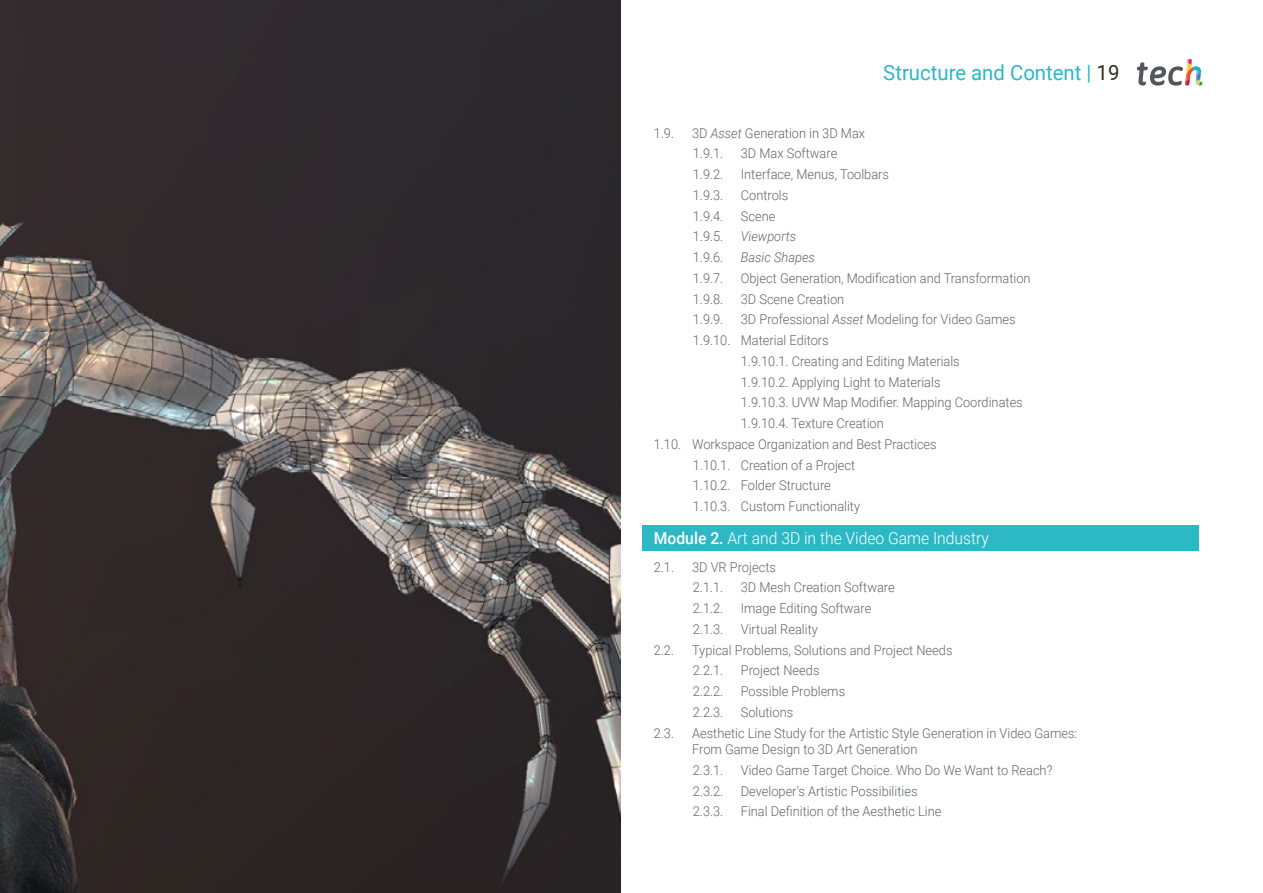
<style>
.page{position:relative;width:1263px;height:893px;background:#fff}
.page>*{position:absolute;margin:0;border:0;box-sizing:border-box;transform-origin:0 0}
.t1{font:21px "Roboto";color:#2db8c5}
.t2{font:300 16.5px "Roboto";color:#fff;scale:.95 1}
.t3{font:300 13.5px/20.7px "Roboto";color:#61646a;scale:.95 1}
.t4{font:italic 300 13.5px "Roboto";color:#61646a;scale:.95 1}
.s1{font-style:italic}
.s2{color:#312e20}
.s3{font-weight:500}
</style>
<div class="page">
<img style="left:0;top:0;width:621px;height:893px">
<svg style="left:1137px;top:59px;width:65px;height:27px"></svg>
<div style="left:643px;top:526px;width:556px;height:25px;background:#2db8c5"></div>
<p class="t3" style="left:654px;top:122px;width:23px">1.9.</p>
<p class="t3" style="left:692px;top:122px;width:184px">3D <span class="s1">Asset</span> Generation in 3D Max<br>1.9.1.</p>
<p class="t3" style="left:741px;top:143px;width:103px">3D Max Software</p>
<h1 class="t1" style="left:883px;top:57px;width:238px">Structure and Content | <span class="s2">19</span></h1>
<p class="t3" style="left:693px;top:164px;width:34px">1.9.2.</p>
<p class="t3" style="left:741px;top:164px;width:158px">Interface, Menus, Toolbars</p>
<p class="t3" style="left:693px;top:184px;width:34px">1.9.3.</p>
<p class="t3" style="left:741px;top:184px;width:51px">Controls</p>
<p class="t3" style="left:693px;top:205px;width:34px">1.9.4.</p>
<p class="t3" style="left:741px;top:205px;width:38px">Scene</p>
<p class="t3" style="left:693px;top:226px;width:34px">1.9.5.</p>
<p class="t4" style="left:741px;top:227px;width:60px">Viewports</p>
<p class="t3" style="left:693px;top:247px;width:34px">1.9.6.</p>
<p class="t4" style="left:741px;top:248px;width:79px">Basic Shapes</p>
<p class="t3" style="left:693px;top:267px;width:34px">1.9.7.</p>
<p class="t3" style="left:741px;top:267px;width:306px">Object Generation, Modification and Transformation</p>
<p class="t3" style="left:693px;top:288px;width:34px">1.9.8.</p>
<p class="t3" style="left:741px;top:288px;width:110px">3D Scene Creation</p>
<p class="t3" style="left:693px;top:309px;width:34px">1.9.9.</p>
<p class="t3" style="left:741px;top:309px;width:291px">3D Professional <span class="s1">Asset</span> Modeling for Video Games</p>
<p class="t3" style="left:693px;top:330px;width:145px">1.9.10. Material Editors</p>
<p class="t3" style="left:741px;top:350px;width:232px">1.9.10.1. Creating and Editing Materials</p>
<p class="t3" style="left:741px;top:371px;width:212px">1.9.10.2. Applying Light to Materials</p>
<p class="t3" style="left:741px;top:392px;width:298px">1.9.10.3. UVW Map Modifier. Mapping Coordinates</p>
<p class="t3" style="left:741px;top:413px;width:152px">1.9.10.4. Texture Creation</p>
<p class="t3" style="left:654px;top:433px;width:299px">1.10. Workspace Organization and Best Practices</p>
<p class="t3" style="left:693px;top:454px;width:172px">1.10.1. Creation of a Project</p>
<p class="t3" style="left:693px;top:475px;width:147px">1.10.2. Folder Structure</p>
<p class="t3" style="left:693px;top:496px;width:178px">1.10.3. Custom Functionality</p>
<p class="t2" style="left:654px;top:527px;width:354px"><span class="s3">Module 2.</span> Art and 3D in the Video Game Industry</p>
<p class="t3" style="left:654px;top:556px;width:23px">2.1.</p>
<p class="t3" style="left:692px;top:556px;width:90px">3D VR Projects<br>2.1.1.</p>
<p class="t3" style="left:741px;top:577px;width:163px">3D Mesh Creation Software</p>
<p class="t3" style="left:693px;top:597px;width:34px">2.1.2.</p>
<p class="t3" style="left:741px;top:597px;width:139px">Image Editing Software</p>
<p class="t3" style="left:693px;top:618px;width:34px">2.1.3.</p>
<p class="t3" style="left:741px;top:618px;width:83px">Virtual Reality</p>
<p class="t3" style="left:654px;top:639px;width:23px">2.2.</p>
<p class="t3" style="left:692px;top:639px;width:276px">Typical Problems, Solutions and Project Needs<br>2.2.1.</p>
<p class="t3" style="left:741px;top:660px;width:84px">Project Needs</p>
<p class="t3" style="left:693px;top:680px;width:34px">2.2.2.</p>
<p class="t3" style="left:741px;top:680px;width:111px">Possible Problems</p>
<p class="t3" style="left:693px;top:701px;width:34px">2.2.3.</p>
<p class="t3" style="left:741px;top:701px;width:57px">Solutions</p>
<p class="t3" style="left:654px;top:722px;width:23px">2.3.</p>
<p class="t3" style="left:692px;top:724px;width:407px;line-height:16.5px">Aesthetic Line Study for the Artistic Style Generation in Video Games:<br>From Game Design to 3D Art Generation</p>
<p class="t3" style="left:693px;top:759px;width:34px">2.3.1.</p>
<p class="t3" style="left:741px;top:759px;width:330px">Video Game Target Choice. Who Do We Want to Reach?</p>
<p class="t3" style="left:693px;top:780px;width:34px">2.3.2.</p>
<p class="t3" style="left:741px;top:780px;width:187px">Developer's Artistic Possibilities</p>
<p class="t3" style="left:693px;top:801px;width:34px">2.3.3.</p>
<p class="t3" style="left:741px;top:801px;width:213px">Final Definition of the Aesthetic Line</p>
</div>
